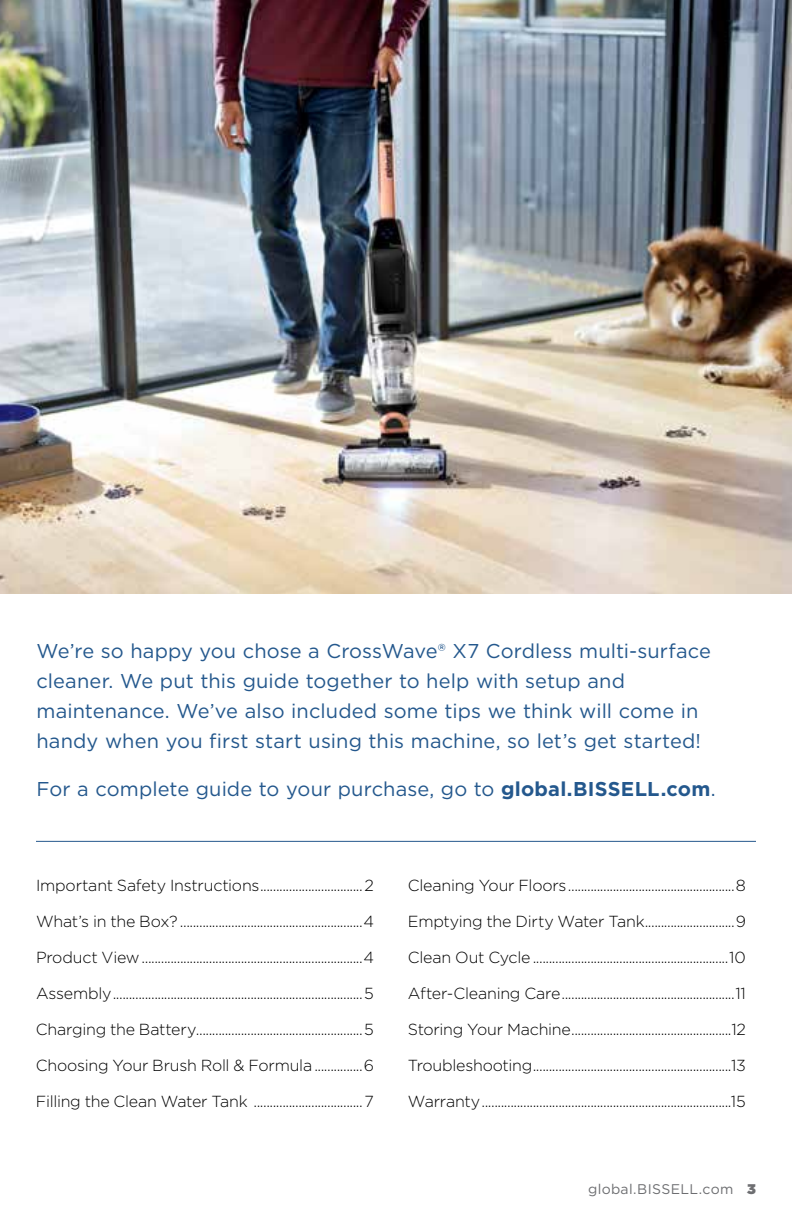
<style>
.page{position:relative;width:792px;height:1224px;background:#fff}
.page>*{position:absolute;margin:0;border:0;box-sizing:border-box;transform-origin:0 0}
.t1{font:20px/30px "Gotham";letter-spacing:.005em;color:#24588d}
.t2{font:300 16px "Gotham";letter-spacing:-.015em;color:#000}
.t3{font:14px "Gotham";letter-spacing:.02em;color:#6d6e71}
.s1{font-weight:700}
.s2{font-weight:900}
</style>
<div class="page">
<hr style="left:36px;top:841px;width:720px;height:1px;background:#24588d">
<img style="left:0;top:0;width:792px;height:594px">
<p class="t1" style="left:36px;top:636px;width:676px">We’re so happy you chose a CrossWave® X7 Cordless multi-surface cleaner. We put this guide together to help with setup and maintenance. We’ve also included some tips we think will come in handy when you first start using this machine, so let’s get started!</p>
<p class="t1" style="left:36px;top:774px;width:681px">For a complete guide to your purchase, go to <span class="s1">global.BISSELL.com</span>.</p>
<p class="t2" style="left:36px;top:875px;width:339px">Important Safety Instructions................................2</p>
<p class="t2" style="left:36px;top:911px;width:339px">What’s in the Box? .........................................................4</p>
<p class="t2" style="left:36px;top:947px;width:339px">Product View.....................................................................4</p>
<p class="t2" style="left:36px;top:983px;width:339px">Assembly..............................................................................5</p>
<p class="t2" style="left:36px;top:1019px;width:339px">Charging the Battery....................................................5</p>
<p class="t2" style="left:36px;top:1055px;width:339px">Choosing Your Brush Roll &amp; Formula ...............6</p>
<p class="t2" style="left:36px;top:1091px;width:339px">Filling the Clean Water Tank ..................................7</p>
<p class="t2" style="left:408px;top:875px;width:339px">Cleaning Your Floors....................................................8</p>
<p class="t2" style="left:408px;top:911px;width:339px">Emptying the Dirty Water Tank............................9</p>
<p class="t2" style="left:408px;top:947px;width:340px">Clean Out Cycle .............................................................10</p>
<p class="t2" style="left:408px;top:983px;width:339px">After-Cleaning Care......................................................11</p>
<p class="t2" style="left:408px;top:1019px;width:339px">Storing Your Machine..................................................12</p>
<p class="t2" style="left:408px;top:1055px;width:340px">Troubleshooting..............................................................13</p>
<p class="t2" style="left:408px;top:1091px;width:339px">Warranty..............................................................................15</p>
<p class="t3" style="left:588px;top:1180px;width:169px">global.BISSELL.com <span class="s2">3</span></p>
</div>
